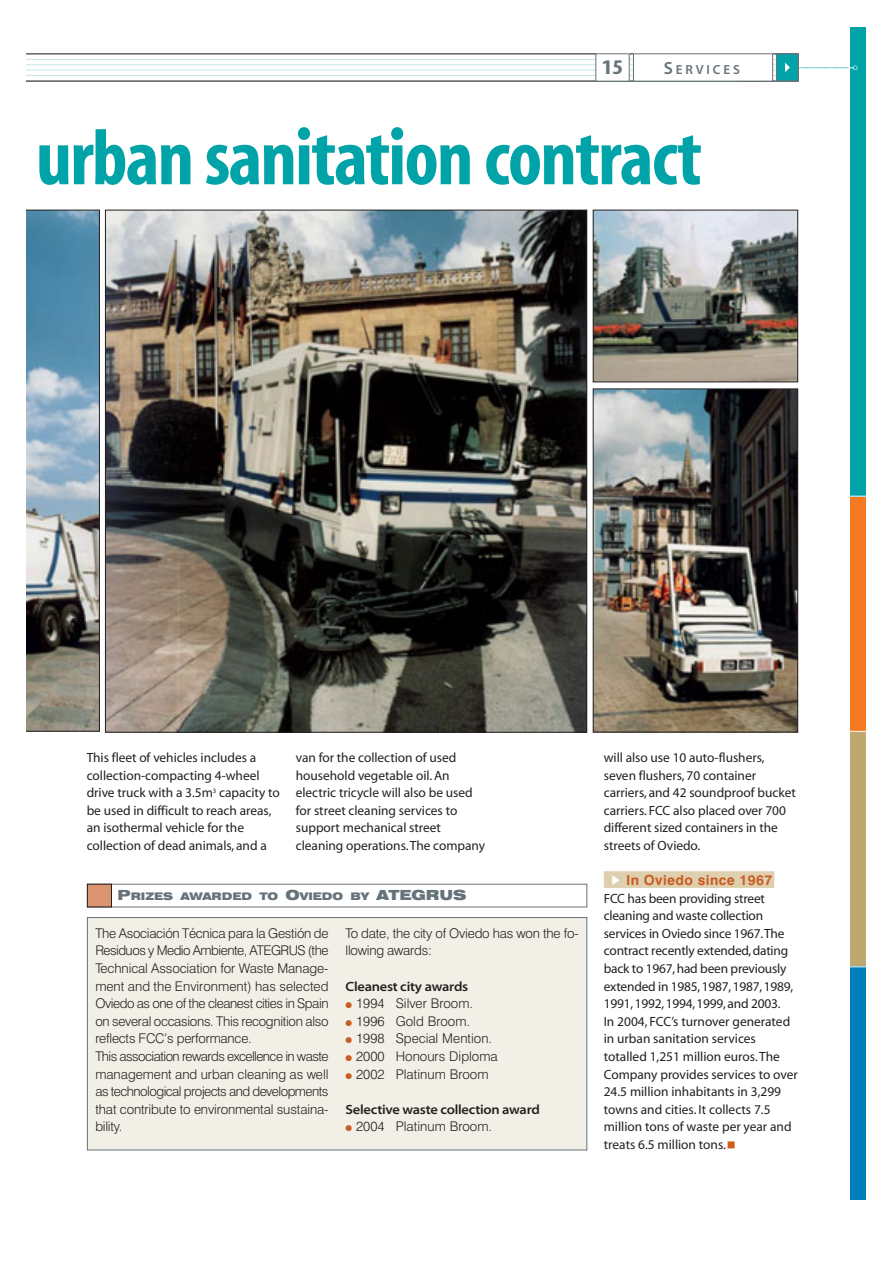
<style>
.page{position:relative;width:893px;height:1263px;background:#fff}
.page>*{position:absolute;margin:0;border:0;box-sizing:border-box;transform-origin:0 0}
.t1{font:79.5px "Myriad MM 700 300";letter-spacing:-.02em;color:#00a3a8}
.t2{font:20.85px "Myriad MM 700 300";color:#67737a;scale:1.2 1}
.t3{font:700 13.95px "Swiss 721 BT";letter-spacing:.03em;color:#c95b23}
.t4{font:13.35px/17.5px "Myriad MM 400 600";letter-spacing:-.005em;color:#231f20}
.t5{font:300 13.35px/17.5px "Swiss 721 BT";letter-spacing:-.015em;color:#231f20}
.t6{font:13.35px "Myriad MM 565 700";letter-spacing:-.02em;color:#231f20}
.t7{font:13.2px "Myriad MM 565 600";letter-spacing:.215em;color:#67737a}
.t8{font:900 expanded 10.5px "Swiss 721 BT";color:#67737a}
.s1{font-size:17.55px}
.s2{font-size:13.95px}
.s3{color:#c95b23}
</style>
<div class="page">
<div style="left:87px;top:918px;width:500px;height:232px;background:#f2f0e6"></div>
<div style="left:87px;top:917px;width:500px;height:233px;border:1px solid #67737a"></div>
<div style="left:87px;top:884px;width:500px;height:23px;border:1px solid #67737a"></div>
<div style="left:87px;top:884px;width:24px;height:23px;background:#dc9370"></div>
<div style="left:87px;top:884px;width:25px;height:23px;border:1px solid #231f20"></div>
<div style="left:849px;top:27px;width:16px;height:469px;background:#00a3a8"></div>
<div style="left:849px;top:497px;width:16px;height:235px;background:#f47920"></div>
<div style="left:849px;top:732px;width:16px;height:234px;background:#bda86e"></div>
<div style="left:849px;top:966px;width:16px;height:234px;background:#007dbd"></div>
<svg style="left:850px;top:496px;width:15px;height:1px"></svg>
<svg style="left:849px;top:731px;width:16px;height:1px"></svg>
<svg style="left:849px;top:967px;width:16px;height:1px"></svg>
<svg style="left:27px;top:54px;width:830px;height:27px"></svg>
<div style="left:596px;top:54px;width:33px;height:27px;background:#fff"></div>
<div style="left:633px;top:54px;width:139px;height:27px;background:#fff"></div>
<svg style="left:27px;top:210px;width:73px;height:522px;background:#7c94a0"></svg>
<img style="left:107px;top:212px;width:478px;height:519px">
<img style="left:595px;top:391px;width:201px;height:339px">
<div style="left:593px;top:389px;width:205px;height:343px;border:1px solid #231f20"></div>
<img style="left:595px;top:212px;width:201px;height:168px">
<div style="left:593px;top:210px;width:205px;height:172px;border:1px solid #231f20"></div>
<div style="left:603px;top:871px;width:171px;height:17px;background:#ded0ae"></div>
<h2 class="t2" style="left:602px;top:61px;width:19px">15</h2>
<p class="t7" style="left:663px;top:63px;width:78px"><span class="s1">S</span>ERVICES</p>
<h1 class="t1" style="left:36px;top:134px;width:667px">urban sanitation contract</h1>
<p class="t4" style="left:87px;top:750px;width:195px">This fleet of vehicles includes a collection-compacting 4-wheel drive truck with a 3.5m<sup>3</sup> capacity to be used in difficult to reach areas, an isothermal vehicle for the collection of dead animals, and a</p>
<p class="t4" style="left:296px;top:750px;width:191px">van for the collection of used household vegetable oil. An electric tricycle will also be used for street cleaning services to support mechanical street cleaning operations.The company</p>
<p class="t8" style="left:118px;top:892px;width:350px"><span class="s2">P</span>RIZES AWARDED TO <span class="s2">O</span>VIEDO BY <span class="s2">ATEGRUS</span></p>
<p class="t5" style="left:95px;top:926px;width:235px">The Asociación Técnica para la Gestión de Residuos y Medio Ambiente, ATEGRUS (the Technical Association for Waste Manage&shy;ment and the Environment) has selected Oviedo as one of the cleanest cities in Spain on several occasions. This recognition also reflects FCC’s performance.<br>This association rewards excellence in waste management and urban cleaning as well as technological projects and developments that contribute to environmental sustaina&shy;bility.</p>
<p class="t5" style="left:345px;top:926px;width:235px">To date, the city of Oviedo has won the fo&shy;llowing awards:</p>
<p class="t6" style="left:345px;top:980px;width:124px">Cleanest city awards</p>
<p class="t5" style="left:345px;top:996px;width:129px"><span class="s3">●</span> 1994 Silver Broom.</p>
<p class="t5" style="left:345px;top:1014px;width:126px"><span class="s3">●</span> 1996 Gold Broom.</p>
<p class="t5" style="left:345px;top:1031px;width:148px"><span class="s3">●</span> 1998 Special Mention.</p>
<p class="t5" style="left:345px;top:1049px;width:154px"><span class="s3">●</span> 2000 Honours Diploma</p>
<p class="t5" style="left:345px;top:1066px;width:144px"><span class="s3">●</span> 2002 Platinum Broom</p>
<p class="t6" style="left:345px;top:1103px;width:196px">Selective waste collection award</p>
<p class="t5" style="left:345px;top:1119px;width:148px"><span class="s3">●</span> 2004 Platinum Broom.</p>
<p class="t4" style="left:603px;top:750px;width:193px">will also use 10 auto-flushers, seven flushers, 70 container carriers, and 42 soundproof bucket carriers. FCC also placed over 700 different sized containers in the streets of Oviedo.</p>
<p class="t3" style="left:626px;top:874px;width:148px">In Oviedo since 1967</p>
<p class="t4" style="left:603px;top:891px;width:195px">FCC has been providing street cleaning and waste collection services in Oviedo since 1967.The contract recently extended, dating back to 1967, had been previously extended in 1985, 1987, 1987, 1989,<br>1991, 1992, 1994, 1999, and 2003.<br>In 2004, FCC’s turnover generated in urban sanitation services totalled 1,251 million euros.The<br>Company provides services to over<br>24.5 million inhabitants in 3,299 towns and cities. It collects 7.5 million tons of waste per year and treats 6.5 million tons.</p>
</div>
